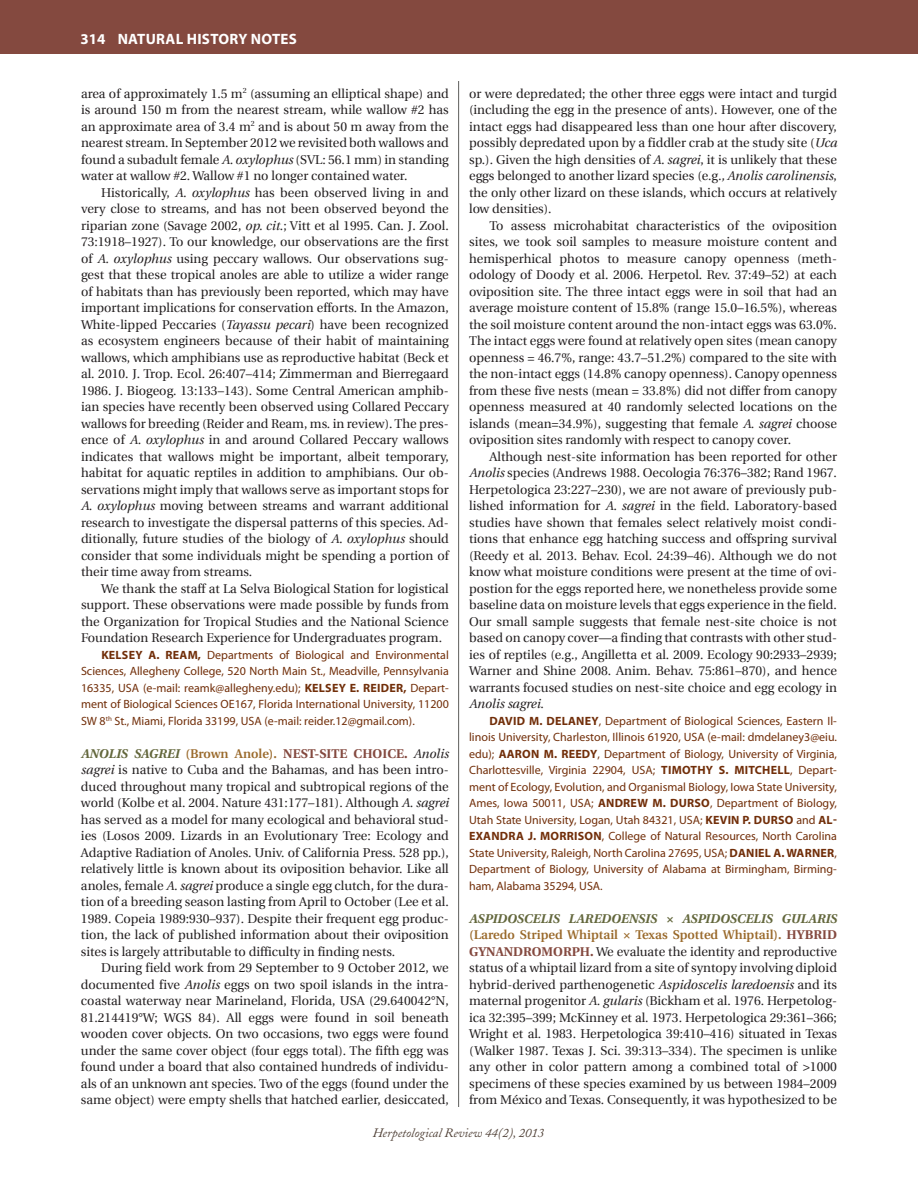
<style>
.page{position:relative;width:918px;height:1188px;background:#fff}
.page>*{position:absolute;margin:0;border:0;box-sizing:border-box;transform-origin:0 0}
.t1{font:700 15px "Myriad Pro";letter-spacing:.02em;color:#fff}
.Nat_Hist_nested_para{font:12.75px/16.5px "Utopia";color:#231f20;text-align:justify}
.t2{font:italic 12.75px "Adobe Caslon";color:#504137}
.Geo_Dist_authors{font:12px/16.5px "Myriad Pro";color:#712e09;text-align:justify}
.s1{font-style:italic}
.s2{font-weight:700}
.s3{font-weight:700;font-style:italic;color:#63673c}
.s4{font-weight:600;color:#9a6a2c}
.s5{font-weight:700;color:#84493f}
</style>
<div class="page">
<hr style="left:458px;top:81px;width:1px;height:1026px;background:#5e5e5c">
<div style="left:0;top:0;width:918px;height:54px;background:#84493f"></div>
<p class="t1" style="left:80px;top:29px;width:218px">314 NATURAL HISTORY NOTES</p>
<p class="Nat_Hist_nested_para" style="left:81px;top:85px;width:369px">area of approximately 1.5 m<sup>2</sup> (assuming an elliptical shape) and is around 150 m from the nearest stream, while wallow #2 has an approximate area of 3.4 m<sup>2</sup> and is about 50 m away from the nearest stream. In September 2012 we revisited both wallows and found a subadult female <span class="s1">A. oxylophus</span> (SVL: 56.1 mm) in standing water at wallow #2. Wallow #1 no longer contained water.</p>
<p class="Nat_Hist_nested_para" style="left:81px;top:184px;width:369px;text-indent:20px">Historically, <span class="s1">A. oxylophus</span> has been observed living in and very close to streams, and has not been observed beyond the riparian zone (Savage 2002, <span class="s1">op. cit</span>.; Vitt et al 1995. Can. J. Zool.<br>73:1918–1927). To our knowledge, our observations are the first of <span class="s1">A. oxylophus</span> using peccary wallows. Our observations sug&shy;gest that these tropical anoles are able to utilize a wider range of habitats than has previously been reported, which may have important implications for conservation efforts. In the Amazon, White-lipped Peccaries (<span class="s1">Tayassu pecari</span>) have been recognized as ecosystem engineers because of their habit of maintaining wallows, which amphibians use as reproductive habitat (Beck et al. 2010. J. Trop. Ecol. 26:407–414; Zimmerman and Bierregaard 1986. J. Biogeog. 13:133–143). Some Central American amphib&shy;ian species have recently been observed using Collared Peccary wallows for breeding (Reider and Ream, ms. in review). The pres&shy;ence of <span class="s1">A. oxylophus</span> in and around Collared Peccary wallows indicates that wallows might be important, albeit temporary, habitat for aquatic reptiles in addition to amphibians. Our ob&shy;servations might imply that wallows serve as important stops for <span class="s1">A. oxylophus</span> moving between streams and warrant additional research to investigate the dispersal patterns of this species. Ad&shy;ditionally, future studies of the biology of <span class="s1">A. oxylophus</span> should consider that some individuals might be spending a portion of their time away from streams.</p>
<p class="Nat_Hist_nested_para" style="left:81px;top:580px;width:369px;text-indent:20px">We thank the staff at La Selva Biological Station for logistical support. These observations were made possible by funds from the Organization for Tropical Studies and the National Science Foundation Research Experience for Undergraduates program.</p>
<p class="Geo_Dist_authors" style="left:81px;top:646px;width:369px;text-indent:20px"><span class="s2">KELSEY A. REAM,</span> Departments of Biological and Environmental Sciences, Allegheny College, 520 North Main St., Meadville, Pennsylvania 16335, USA (e-mail: reamk@allegheny.edu); <span class="s2">KELSEY E. REIDER,</span> Depart&shy;ment of Biological Sciences OE167, Florida International University, 11200<br>SW 8<sup>th</sup> St., Miami, Florida 33199, USA (e-mail: reider.12@gmail.com).</p>
<p class="Nat_Hist_nested_para" style="left:81px;top:745px;width:369px"><span class="s3">ANOLIS SAGREI</span> <span class="s4">(Brown Anole).</span> <span class="s5">NEST-SITE CHOICE.</span> <span class="s1">Anolis sagrei</span> is native to Cuba and the Bahamas, and has been intro&shy;duced throughout many tropical and subtropical regions of the world (Kolbe et al. 2004. Nature 431:177–181). Although <span class="s1">A. sagrei </span>has served as a model for many ecological and behavioral stud&shy;ies (Losos 2009. Lizards in an Evolutionary Tree: Ecology and Adaptive Radiation of Anoles. Univ. of California Press. 528 pp.), relatively little is known about its oviposition behavior. Like all anoles, female <span class="s1">A. sagrei</span> produce a single egg clutch, for the dura&shy;tion of a breeding season lasting from April to October (Lee et al.<br>1989. Copeia 1989:930–937). Despite their frequent egg produc&shy;tion, the lack of published information about their oviposition sites is largely attributable to difficulty in finding nests.</p>
<p class="Nat_Hist_nested_para" style="left:81px;top:960px;width:369px;text-indent:20px">During field work from 29 September to 9 October 2012, we documented five <span class="s1">Anolis</span> eggs on two spoil islands in the intra&shy;coastal waterway near Marineland, Florida, USA (29.640042°N, 81.214419°W; WGS 84). All eggs were found in soil beneath wooden cover objects. On two occasions, two eggs were found under the same cover object (four eggs total). The fifth egg was found under a board that also contained hundreds of individu&shy;als of an unknown ant species. Two of the eggs (found under the same object) were empty shells that hatched earlier, desiccated,</p>
<p class="Nat_Hist_nested_para" style="left:469px;top:85px;width:369px">or were depredated; the other three eggs were intact and turgid (including the egg in the presence of ants). However, one of the intact eggs had disappeared less than one hour after discovery, possibly depredated upon by a fiddler crab at the study site (<span class="s1">Uca </span>sp.). Given the high densities of <span class="s1">A. sagrei</span>, it is unlikely that these eggs belonged to another lizard species (e.g<span class="s1">., Anolis carolinensis</span>, the only other lizard on these islands, which occurs at relatively low densities).</p>
<p class="Nat_Hist_nested_para" style="left:469px;top:217px;width:369px;text-indent:20px">To assess microhabitat characteristics of the oviposition sites, we took soil samples to measure moisture content and hemisperhical photos to measure canopy openness (meth&shy;odology of Doody et al. 2006. Herpetol. Rev. 37:49–52) at each oviposition site. The three intact eggs were in soil that had an average moisture content of 15.8% (range 15.0–16.5%), whereas the soil moisture content around the non-intact eggs was 63.0%.<br>The intact eggs were found at relatively open sites (mean canopy openness = 46.7%, range: 43.7–51.2%) compared to the site with the non-intact eggs (14.8% canopy openness). Canopy openness from these five nests (mean = 33.8%) did not differ from canopy openness measured at 40 randomly selected locations on the islands (mean=34.9%), suggesting that female <span class="s1">A. sagrei</span> choose oviposition sites randomly with respect to canopy cover.</p>
<p class="Nat_Hist_nested_para" style="left:469px;top:448px;width:369px;text-indent:20px">Although nest-site information has been reported for other <span class="s1">Anolis</span> species (Andrews 1988. Oecologia 76:376–382; Rand 1967.<br>Herpetologica 23:227–230), we are not aware of previously pub&shy;lished information for <span class="s1">A. sagrei</span> in the field. Laboratory-based studies have shown that females select relatively moist condi&shy;tions that enhance egg hatching success and offspring survival (Reedy et al. 2013. Behav. Ecol. 24:39–46). Although we do not know what moisture conditions were present at the time of ovi&shy;postion for the eggs reported here, we nonetheless provide some baseline data on moisture levels that eggs experience in the field.<br>Our small sample suggests that female nest-site choice is not based on canopy cover—a finding that contrasts with other stud&shy;ies of reptiles (e.g., Angilletta et al. 2009. Ecology 90:2933–2939; Warner and Shine 2008. Anim. Behav. 75:861–870), and hence warrants focused studies on nest-site choice and egg ecology in <span class="s1">Anolis sagrei</span>.</p>
<p class="Geo_Dist_authors" style="left:469px;top:712px;width:369px;text-indent:20px"><span class="s2">DAVID M. DELANEY</span>, Department of Biological Sciences, Eastern Il&shy;linois University, Charleston, Illinois 61920, USA (e-mail: dmdelaney3@eiu. edu); <span class="s2">AARON M. REEDY</span>, Department of Biology, University of Virginia, Charlottesville, Virginia 22904, USA; <span class="s2">TIMOTHY S. MITCHELL</span>, Depart&shy;ment of Ecology, Evolution, and Organismal Biology, Iowa State University, Ames, Iowa 50011, USA; <span class="s2">ANDREW M. DURSO</span>, Department of Biology, Utah State University, Logan, Utah 84321, USA; <span class="s2">KEVIN P. DURSO</span> and <span class="s2">AL-EXANDRA J. MORRISON</span>, College of Natural Resources, North Carolina State University, Raleigh, North Carolina 27695, USA; <span class="s2">DANIEL A. WARNER</span>, Department of Biology, University of Alabama at Birmingham, Birming&shy;ham, Alabama 35294, USA.</p>
<p class="Nat_Hist_nested_para" style="left:469px;top:910px;width:369px"><span class="s3">ASPIDOSCELIS LAREDOENSIS × ASPIDOSCELIS GULARIS </span><span class="s4">(Laredo Striped Whiptail × Texas Spotted Whiptail).</span> <span class="s5">HYBRID GYNANDROMORPH.</span> We evaluate the identity and reproductive status of a whiptail lizard from a site of syntopy involving diploid hybrid-derived parthenogenetic <span class="s1">Aspidoscelis laredoensis</span> and its maternal progenitor <span class="s1">A. gularis</span> (Bickham et al. 1976. Herpetolog&shy;ica 32:395–399; McKinney et al. 1973. Herpetologica 29:361–366; Wright et al. 1983. Herpetologica 39:410–416) situated in Texas (Walker 1987. Texas J. Sci. 39:313–334). The specimen is unlike any other in color pattern among a combined total of &gt;1000 specimens of these species examined by us between 1984–2009 from México and Texas. Consequently, it was hypothesized to be</p>
<p class="t2" style="left:373px;top:1126px;width:173px">Herpetological Review 44(2), 2013</p>
</div>
